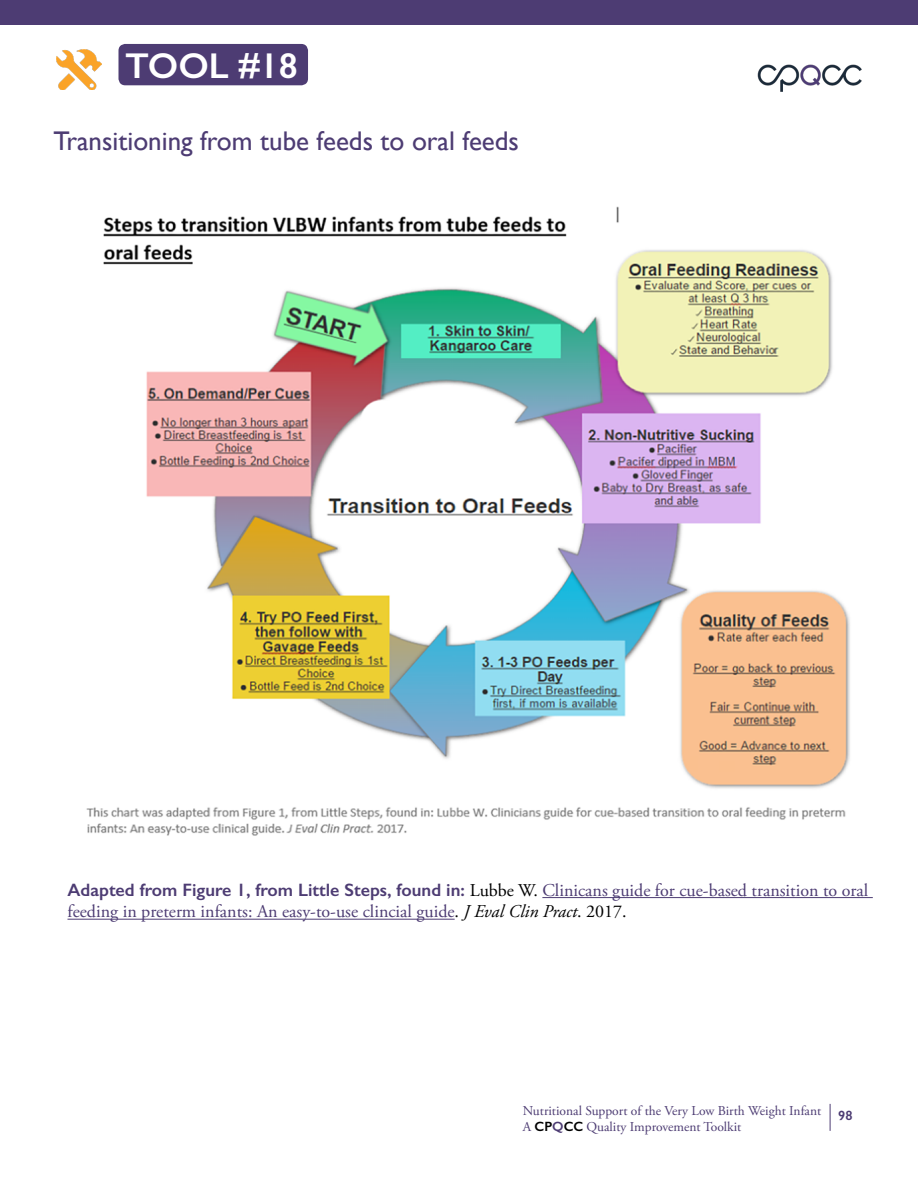
<style>
.page{position:relative;width:918px;height:1188px;background:#fff}
.page>*{position:absolute;margin:0;border:0;box-sizing:border-box;transform-origin:0 0}
.t1{font:600 36px "Gill Sans";color:#fff}
.t2{font:27px "Gill Sans";color:#4d3c73}
.t3{font:600 18px "Gill Sans";color:#4d3c73}
.t4{font:18px "Adobe Garamond Pro";color:#4d3c73}
.t5{font:13.5px "Adobe Garamond Pro";color:#4d3c73}
.t6{font:600 13.5px "Gill Sans";color:#4d3c73}
.s1{font-family:"Adobe Garamond Pro";font-weight:400;color:#000}
.s2{font-family:"Adobe Garamond Pro";font-weight:400}
.s3{color:#000}
.s4{font-style:italic;color:#000}
.s5{font-family:"Gill Sans";font-weight:600;color:#000}
.s6{font-family:"Gill Sans";font-weight:600}
</style>
<div class="page">
<svg style="left:830px;top:1104px;width:1px;height:27px"></svg>
<img style="left:757px;top:64px;width:105px;height:28px">
<hr style="left:542px;top:897px;width:331px;height:1px;background:#4d3c73">
<hr style="left:68px;top:919px;width:387px;height:1px;background:#4d3c73">
<div style="left:118px;top:44px;width:190px;height:41px;background:#4d3c73;border-radius:7px"></div>
<div style="left:0;top:0;width:918px;height:25px;background:#4d3c73"></div>
<img style="left:57px;top:50px;width:44px;height:39px">
<img style="left:86px;top:206px;width:764px;height:630px">
<h1 class="t1" style="left:125px;top:44px;width:174px">TOOL #18</h1>
<h2 class="t2" style="left:53px;top:125px;width:467px">Transitioning from tube feeds to oral feeds</h2>
<p class="t3" style="left:68px;top:879px;width:802px">Adapted from Figure 1, from Little Steps, found in: <span class="s1">Lubbe W.</span> <span class="s2">Clinicans guide for cue-based transition to oral</span></p>
<p class="t4" style="left:68px;top:901px;width:561px">feeding in preterm infants: An easy-to-use clincial guide<span class="s3">.</span> <span class="s4">J Eval Clin Pract</span><span class="s3">. 2017.</span></p>
<p class="t5" style="left:523px;top:1103px;width:300px">Nutritional Support of the Very Low Birth Weight Infant</p>
<p class="t6" style="left:838px;top:1107px;width:16px">98</p>
<p class="t5" style="left:523px;top:1119px;width:220px">A <span class="s5">CP</span><span class="s6">Q</span><span class="s5">CC</span> Quality Improvement Toolkit</p>
</div>
